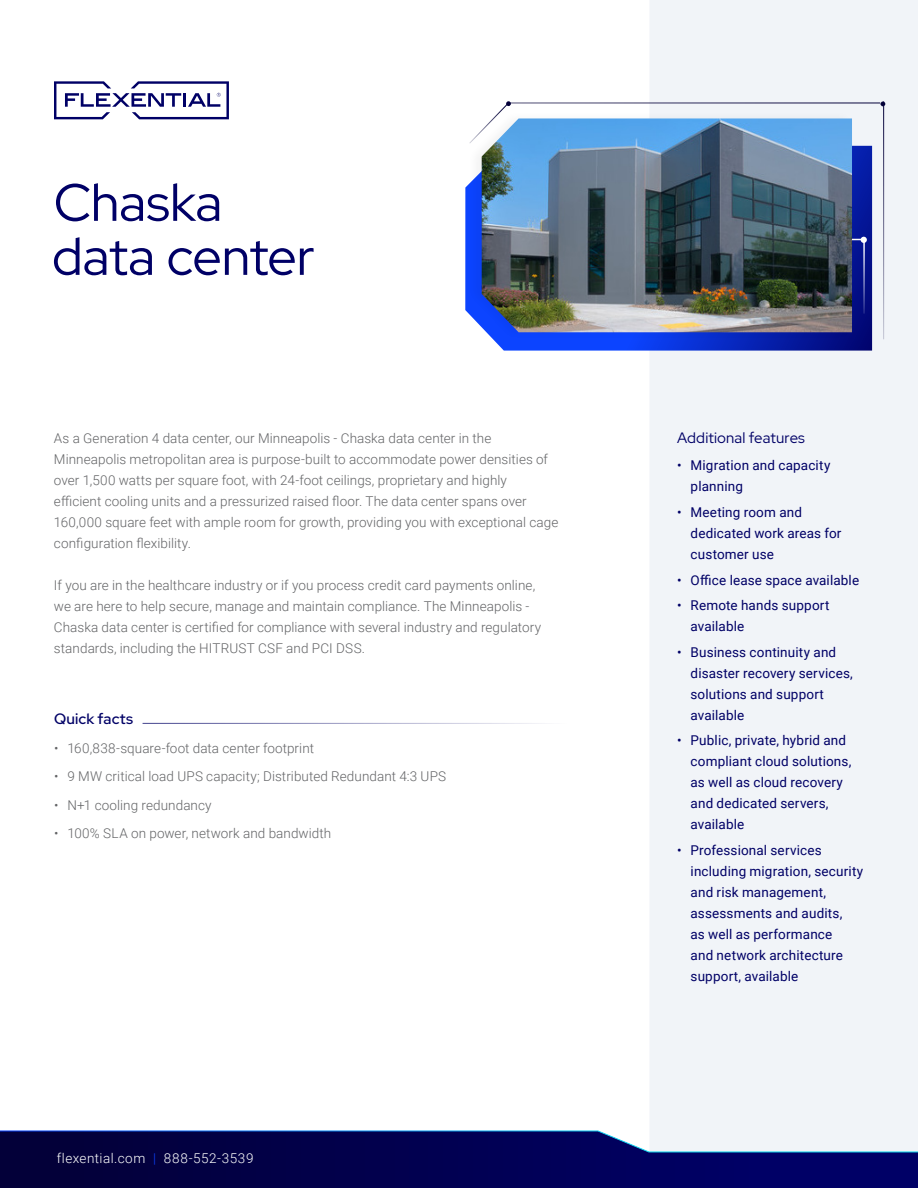
<style>
.page{position:relative;width:918px;height:1188px;background:#fff}
.page>*{position:absolute;margin:0;border:0;box-sizing:border-box;transform-origin:0 0}
.t1{font:52.5px/54px "Red Hat Display";letter-spacing:-.01em;color:#006}
.t2{font:15px "Red Hat Display";letter-spacing:.01em;color:#006}
.t3{font:500 15px "Red Hat Display";letter-spacing:.015em;color:#006}
.t4{font:300 13.5px/21px "Roboto";letter-spacing:.005em;color:#636466}
.t5{font:13.5px/21px "Roboto";letter-spacing:.01em;color:#006}
.t6{font:300 13.5px "Roboto";letter-spacing:.04em;color:#fff}
.s1{color:#0c44ff}
</style>
<div class="page">
<div style="left:649px;top:0;width:269px;height:1130px;background:#f1f4f8"></div>
<svg style="left:0;top:1130px;width:918px;height:58px;background:#1f2167"></svg>
<hr style="left:883px;top:102px;width:1px;height:237px;background:#fff">
<svg style="left:465px;top:146px;width:407px;height:205px;background:#1e3ac1"></svg>
<svg style="left:54px;top:81px;width:175px;height:38px"></svg>
<hr style="left:508px;top:103px;width:372px;height:1px;background:#fff">
<svg style="left:880px;top:102px;width:5px;height:4px"></svg>
<svg style="left:501px;top:101px;width:10px;height:9px"></svg>
<svg style="left:854px;top:237px;width:13px;height:78px"></svg>
<div style="left:467px;top:110px;width:387px;height:230px;background:#000;opacity:.05"></div>
<img style="left:482px;top:118px;width:370px;height:214px">
<hr style="left:143px;top:723px;width:424px;height:1px;background:#006">
<h1 class="t1" style="left:52px;top:174px;width:264px">Chaska data center</h1>
<p class="t4" style="left:54px;top:427px;width:506px">As a Generation 4 data center, our Minneapolis - Chaska data center in the Minneapolis metropolitan area is purpose-built to accommodate power densities of over 1,500 watts per square foot, with 24-foot ceilings, proprietary and highly<br>efficient cooling units and a pressurized raised floor. The data center spans over 160,000 square feet with ample room for growth, providing you with exceptional cage configuration flexibility.</p>
<p class="t4" style="left:54px;top:574px;width:489px">If you are in the healthcare industry or if you process credit card payments online, we are here to help secure, manage and maintain compliance. The Minneapolis - Chaska data center is certified for compliance with several industry and regulatory standards, including the HITRUST CSF and PCI DSS.</p>
<p class="t3" style="left:54px;top:709px;width:81px">Quick facts</p>
<p class="t4" style="left:54px;top:737px;width:262px">• 160,838-square-foot data center footprint</p>
<p class="t4" style="left:54px;top:765px;width:394px">• 9 MW critical load UPS capacity; Distributed Redundant 4:3 UPS</p>
<p class="t4" style="left:54px;top:794px;width:159px">• N+1 cooling redundancy</p>
<p class="t4" style="left:54px;top:822px;width:279px">• 100% SLA on power, network and bandwidth</p>
<p class="t6" style="left:57px;top:1149px;width:198px">flexential.com <span class="s1">|</span> 888-552-3539</p>
<p class="t2" style="left:677px;top:428px;width:129px">Additional features</p>
<p class="t5" style="left:691px;top:455px;width:141px;text-indent:-14px">• Migration and capacity planning</p>
<p class="t5" style="left:691px;top:501px;width:152px;text-indent:-14px">• Meeting room and dedicated work areas for customer use</p>
<p class="t5" style="left:677px;top:569px;width:184px">• Office lease space available</p>
<p class="t5" style="left:691px;top:594px;width:140px;text-indent:-14px">• Remote hands support available</p>
<p class="t5" style="left:691px;top:641px;width:164px;text-indent:-14px">• Business continuity and disaster recovery services, solutions and support available</p>
<p class="t5" style="left:691px;top:729px;width:162px;text-indent:-14px">• Public, private, hybrid and compliant cloud solutions, as well as cloud recovery and dedicated servers, available</p>
<p class="t5" style="left:691px;top:839px;width:174px;text-indent:-14px">• Professional services including migration, security and risk management, assessments and audits,<br>as well as performance<br>and network architecture support, available</p>
</div>
